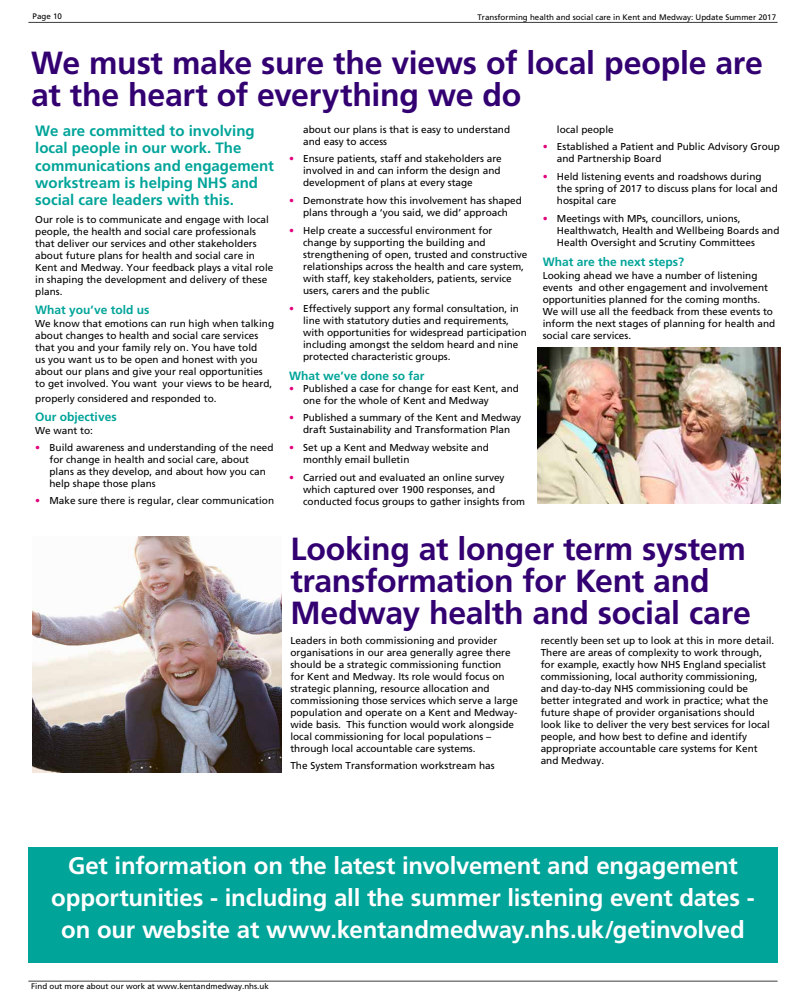
<style>
.page{position:relative;width:806px;height:1007px;background:#fff}
.page>*{position:absolute;margin:0;border:0;box-sizing:border-box;transform-origin:0 0}
.t1{font:700 32px/32px "Frutiger LT Pro";letter-spacing:-.01em;color:#330072}
.t2{font:700 24px/32px "Frutiger LT Pro";letter-spacing:-.005em;color:#fff;text-align:center}
.t3{font:700 15px/17px "Frutiger LT Pro";color:#00a499}
.t4{font:700 12px "Frutiger LT Pro";color:#00a499}
.t5{font:10px/12px "Frutiger LT Pro";color:#000}
.t6{font:8px "Frutiger LT Pro";color:#000}
.s1{color:#e2007a}
</style>
<div class="page">
<hr style="left:28px;top:22px;width:749px;height:1px;background:#3e3d40">
<hr style="left:28px;top:980px;width:749px;height:1px;background:#3e3d40">
<div style="left:28px;top:847px;width:749px;height:115px;background:#00a499"></div>
<img style="left:33px;top:536px;width:248px;height:236px">
<img style="left:537px;top:347px;width:243px;height:156px">
<p class="t6" style="left:33px;top:12px;width:31px">Page 10</p>
<p class="t6" style="left:477px;top:12px;width:300px">Transforming health and social care in Kent and Medway: Update Summer 2017</p>
<h1 class="t1" style="left:31px;top:47px;width:732px">We must make sure the views of local people are at the heart of everything we do</h1>
<h3 class="t3" style="left:35px;top:123px;width:240px">We are committed to involving local people in our work. The communications and engagement workstream is helping NHS and social care leaders with this.</h3>
<p class="t5" style="left:35px;top:214px;width:239px">Our role is to communicate and engage with local people, the health and social care professionals that deliver our services and other stakeholders about future plans for health and social care in Kent and Medway. Your feedback plays a vital role in shaping the development and delivery of these plans.</p>
<p class="t4" style="left:35px;top:303px;width:116px">What you’ve told us</p>
<p class="t5" style="left:35px;top:318px;width:240px">We know that emotions can run high when talking about changes to health and social care services that you and your family rely on. You have told<br>us you want us to be open and honest with you about our plans and give your real opportunities to get involved. You want your views to be heard,</p>
<p class="t5" style="left:35px;top:392px;width:183px">properly considered and responded to.</p>
<p class="t4" style="left:35px;top:409px;width:83px">Our objectives</p>
<p class="t5" style="left:35px;top:424px;width:59px">We want to:</p>
<p class="t5" style="left:49px;top:441px;width:225px;text-indent:-14px"><span class="s1">•</span> Build awareness and understanding of the need for change in health and social care, about plans as they develop, and about how you can help shape those plans</p>
<p class="t5" style="left:35px;top:495px;width:240px"><span class="s1">•</span> Make sure there is regular, clear communication</p>
<p class="t5" style="left:303px;top:123px;width:208px">about our plans is that is easy to understand and easy to access</p>
<p class="t5" style="left:303px;top:153px;width:200px;text-align:justify;text-indent:-14px"><span class="s1">•</span> Ensure patients, staff and stakeholders are involved in and can inform the design and development of plans at every stage</p>
<p class="t5" style="left:289px;top:195px;width:234px;text-align:center"><span class="s1">•</span> Demonstrate how this involvement has shaped plans through a ‘you said, we did’ approach</p>
<p class="t5" style="left:303px;top:224px;width:225px;text-indent:-14px"><span class="s1">•</span> Help create a successful environment for change by supporting the building and strengthening of open, trusted and constructive relationships across the health and care system, with staff, key stakeholders, patients, service users, carers and the public</p>
<p class="t5" style="left:303px;top:302px;width:225px;text-indent:-14px"><span class="s1">•</span> Effectively support any formal consultation, in line with statutory duties and requirements, with opportunities for widespread participation including amongst the seldom heard and nine protected characteristic groups.</p>
<p class="t4" style="left:289px;top:368px;width:137px">What we’ve done so far</p>
<p class="t5" style="left:303px;top:382px;width:217px;text-indent:-14px"><span class="s1">•</span> Published a case for change for east Kent, and one for the whole of Kent and Medway</p>
<p class="t5" style="left:289px;top:412px;width:233px;text-align:center"><span class="s1">•</span> Published a summary of the Kent and Medway draft Sustainability and Transformation Plan</p>
<p class="t5" style="left:303px;top:441px;width:187px;text-indent:-14px"><span class="s1">•</span> Set up a Kent and Medway website and monthly email bulletin</p>
<p class="t5" style="left:303px;top:471px;width:223px;text-indent:-14px"><span class="s1">•</span> Carried out and evaluated an online survey which captured over 1900 responses, and conducted focus groups to gather insights from</p>
<p class="t5" style="left:556px;top:123px;width:58px">local people</p>
<p class="t5" style="left:556px;top:141px;width:224px;text-indent:-14px"><span class="s1">•</span> Established a Patient and Public Advisory Group and Partnership Board</p>
<p class="t5" style="left:556px;top:171px;width:222px;text-indent:-14px"><span class="s1">•</span> Held listening events and roadshows during the spring of 2017 to discuss plans for local and hospital care</p>
<p class="t5" style="left:556px;top:212px;width:224px;text-indent:-14px"><span class="s1">•</span> Meetings with MPs, councillors, unions,<br>Healthwatch, Health and Wellbeing Boards and<br>Health Oversight and Scrutiny Committees</p>
<p class="t4" style="left:542px;top:254px;width:143px">What are the next steps?</p>
<p class="t5" style="left:542px;top:269px;width:234px">Looking ahead we have a number of listening events and other engagement and involvement opportunities planned for the coming months.<br>We will use all the feedback from these events to inform the next stages of planning for health and social care services.</p>
<h1 class="t1" style="left:290px;top:533px;width:461px">Looking at longer term system transformation for Kent and<br>Medway health and social care</h1>
<p class="t5" style="left:290px;top:634px;width:229px">Leaders in both commissioning and provider organisations in our area generally agree there should be a strategic commissioning function<br>for Kent and Medway. Its role would focus on strategic planning, resource allocation and commissioning those services which serve a large population and operate on a Kent and Medway&shy;wide basis. This function would work alongside local commissioning for local populations – through local accountable care systems.</p>
<p class="t5" style="left:290px;top:759px;width:205px">The System Transformation workstream has</p>
<p class="t5" style="left:540px;top:634px;width:235px">recently been set up to look at this in more detail.<br>There are areas of complexity to work through, for example, exactly how NHS England specialist commissioning, local authority commissioning, and day-to-day NHS commissioning could be better integrated and work in practice; what the future shape of provider organisations should look like to deliver the very best services for local people, and how best to define and identify appropriate accountable care systems for Kent and Medway.</p>
<h2 class="t2" style="left:51px;top:850px;width:704px">Get information on the latest involvement and engagement opportunities - including all the summer listening event dates - on our website at www.kentandmedway.nhs.uk/getinvolved</h2>
<p class="t6" style="left:31px;top:980px;width:239px">Find out more about our work at www.kentandmedway.nhs.uk</p>
</div>
